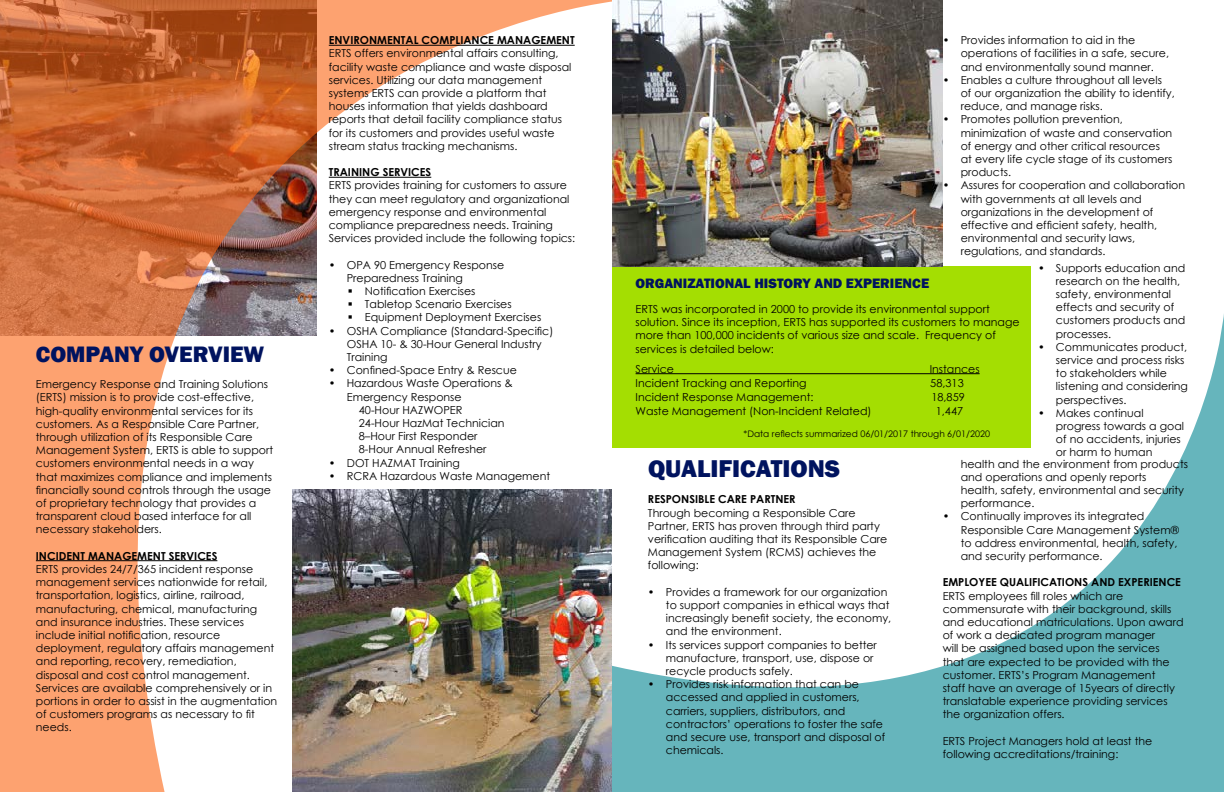
<style>
.page{position:relative;width:1224px;height:792px;background:#fff}
.page>*{position:absolute;margin:0;border:0;box-sizing:border-box;transform-origin:0 0}
.t1{font:800 25px "Franklin Gothic";color:#00135f}
.t2{font:800 23px "Franklin Gothic";color:#00135f}
.t3{font:800 14px "Franklin Gothic";color:#00135f}
.t4{font:11px/13.2px "Century Gothic";color:#000}
.t5{font:700 11px "Century Gothic";color:#000}
.t6{font:9px "Century Gothic";color:#000}
</style>
<div class="page">
<img style="left:0;top:0;width:612px;height:792px">
<hr style="left:36px;top:560px;width:181px;height:1px;background:#000">
<hr style="left:329px;top:45px;width:246px;height:1px;background:#000">
<hr style="left:329px;top:177px;width:102px;height:1px;background:#000">
<div style="left:612px;top:266px;width:419px;height:182px;background:#a4de02"></div>
<svg style="left:612px;top:314px;width:612px;height:478px"></svg>
<img style="left:612px;top:0;width:331px;height:266px">
<h2 class="t2" style="left:36px;top:339px;width:230px">COMPANY OVERVIEW</h2>
<p class="t4" style="left:36px;top:377px;width:239px">Emergency Response and Training Solutions (ERTS) mission is to provide cost-effective, high-quality environmental services for its customers. As a Responsible Care Partner, through utilization of its Responsible Care Management System, ERTS is able to support customers environmental needs in a way that maximizes compliance and implements financially sound controls through the usage of proprietary technology that provides a transparent cloud based interface for all necessary stakeholders.</p>
<p class="t5" style="left:36px;top:547px;width:183px">INCIDENT MANAGEMENT SERVICES</p>
<p class="t4" style="left:36px;top:562px;width:243px">ERTS provides 24/7/365 incident response management services nationwide for retail, transportation, logistics, airline, railroad, manufacturing, chemical, manufacturing and insurance industries. These services include initial notification, resource deployment, regulatory affairs management and reporting, recovery, remediation, disposal and cost control management.<br>Services are available comprehensively or in portions in order to assist in the augmentation of customers programs as necessary to fit needs.</p>
<p class="t5" style="left:329px;top:32px;width:247px">ENVIRONMENTAL COMPLIANCE MANAGEMENT</p>
<p class="t4" style="left:329px;top:47px;width:244px">ERTS offers environmental affairs consulting, facility waste compliance and waste disposal services. Utilizing our data management systems ERTS can provide a platform that houses information that yields dashboard reports that detail facility compliance status for its customers and provides useful waste stream status tracking mechanisms.</p>
<p class="t5" style="left:329px;top:164px;width:104px">TRAINING SERVICES</p>
<p class="t4" style="left:329px;top:179px;width:248px">ERTS provides training for customers to assure they can meet regulatory and organizational emergency response and environmental compliance preparedness needs. Training Services provided include the following topics:</p>
<p class="t4" style="left:347px;top:258px;width:159px;text-indent:-18px">• OPA 90 Emergency Response<br>Preparedness Training</p>
<p class="t4" style="left:348px;top:284px;width:129px">▪ Notification Exercises</p>
<p class="t4" style="left:348px;top:298px;width:165px">▪ Tabletop Scenario Exercises</p>
<p class="t4" style="left:348px;top:311px;width:195px">▪ Equipment Deployment Exercises</p>
<p class="t4" style="left:347px;top:324px;width:208px;text-indent:-18px">• OSHA Compliance (Standard-Specific)<br>OSHA 10- &amp; 30-Hour General Industry<br>Training</p>
<p class="t4" style="left:329px;top:364px;width:190px">• Confined-Space Entry &amp; Rescue</p>
<p class="t4" style="left:329px;top:377px;width:186px">• Hazardous Waste Operations &amp;</p>
<p class="t4" style="left:347px;top:390px;width:116px">Emergency Response</p>
<p class="t4" style="left:359px;top:403px;width:105px">40-Hour HAZWOPER</p>
<p class="t4" style="left:359px;top:416px;width:147px">24-Hour HazMat Technician</p>
<p class="t4" style="left:359px;top:430px;width:120px">8–Hour First Responder</p>
<p class="t4" style="left:359px;top:443px;width:129px">8-Hour Annual Refresher</p>
<p class="t4" style="left:329px;top:456px;width:133px">• DOT HAZMAT Training</p>
<p class="t4" style="left:329px;top:469px;width:223px">• RCRA Hazardous Waste Management</p>
<p class="t4" style="left:961px;top:34px;width:210px;text-indent:-18px">• Provides information to aid in the operations of facilities in a safe, secure, and environmentally sound manner.</p>
<p class="t4" style="left:961px;top:73px;width:216px;text-indent:-18px">• Enables a culture throughout all levels of our organization the ability to identify, reduce, and manage risks.</p>
<p class="t4" style="left:961px;top:113px;width:213px;text-indent:-18px">• Promotes pollution prevention, minimization of waste and conservation of energy and other critical resources at every life cycle stage of its customers products.</p>
<p class="t4" style="left:961px;top:179px;width:226px;text-indent:-18px">• Assures for cooperation and collaboration with governments at all levels and organizations in the development of effective and efficient safety, health, environmental and security laws, regulations, and standards.</p>
<p class="t4" style="left:1056px;top:261px;width:131px;text-indent:-18px">• Supports education and research on the health, safety, environmental effects and security of customers products and processes.</p>
<p class="t4" style="left:1056px;top:340px;width:134px;text-indent:-18px">• Communicates product, service and process risks to stakeholders while listening and considering perspectives.</p>
<p class="t4" style="left:1056px;top:406px;width:130px;text-indent:-18px">• Makes continual progress towards a goal of no accidents, injuries or harm to human</p>
<p class="t3" style="left:636px;top:274px;width:295px">ORGANIZATIONAL HISTORY AND EXPERIENCE</p>
<p class="t4" style="left:636px;top:302px;width:386px">ERTS was incorporated in 2000 to provide its environmental support solution. Since its inception, ERTS has supported its customers to manage more than 100,000 incidents of various size and scale. Frequency of services is detailed below:</p>
<p class="t4" style="left:636px;top:362px;width:40px">Service</p>
<p class="t4" style="left:930px;top:362px;width:51px">Instances</p>
<p class="t4" style="left:636px;top:376px;width:172px">Incident Tracking and Reporting</p>
<p class="t4" style="left:930px;top:376px;width:35px">58,313</p>
<p class="t4" style="left:636px;top:390px;width:180px">Incident Response Management:</p>
<p class="t4" style="left:931px;top:390px;width:35px">18,859</p>
<p class="t4" style="left:636px;top:404px;width:238px">Waste Management (Non-Incident Related)</p>
<p class="t4" style="left:936px;top:404px;width:29px">1,447</p>
<p class="t6" style="left:744px;top:428px;width:248px">*Data reflects summarized 06/01/2017 through 6/01/2020</p>
<h1 class="t1" style="left:648px;top:452px;width:194px">QUALIFICATIONS</h1>
<p class="t5" style="left:648px;top:491px;width:149px">RESPONSIBLE CARE PARTNER</p>
<p class="t4" style="left:648px;top:506px;width:241px">Through becoming a Responsible Care Partner, ERTS has proven through third party verification auditing that its Responsible Care Management System (RCMS) achieves the following:</p>
<p class="t4" style="left:666px;top:585px;width:227px;text-indent:-18px">• Provides a framework for our organization to support companies in ethical ways that increasingly benefit society, the economy, and the environment.</p>
<p class="t4" style="left:666px;top:638px;width:212px;text-indent:-18px">• Its services support companies to better manufacture, transport, use, dispose or recycle products safely.</p>
<p class="t4" style="left:666px;top:677px;width:221px;text-indent:-18px">• Provides risk information that can be accessed and applied in customers, carriers, suppliers, distributors, and contractors’ operations to foster the safe and secure use, transport and disposal of chemicals.</p>
<p class="t4" style="left:961px;top:457px;width:229px">health and the environment from products and operations and openly reports<br>health, safety, environmental and security performance.</p>
<p class="t4" style="left:961px;top:510px;width:220px;text-indent:-18px">• Continually improves its integrated Responsible Care Management System® to address environmental, health, safety, and security performance.</p>
<p class="t5" style="left:943px;top:574px;width:240px">EMPLOYEE QUALIFICATIONS AND EXPERIENCE</p>
<p class="t4" style="left:943px;top:589px;width:242px">ERTS employees fill roles which are commensurate with their background, skills and educational matriculations. Upon award of work a dedicated program manager<br>will be assigned based upon the services that are expected to be provided with the customer. ERTS’s Program Management<br>staff have an average of 15years of directly translatable experience providing services the organization offers.</p>
<p class="t4" style="left:943px;top:734px;width:211px">ERTS Project Managers hold at least the following accreditations/training:</p>
</div>
